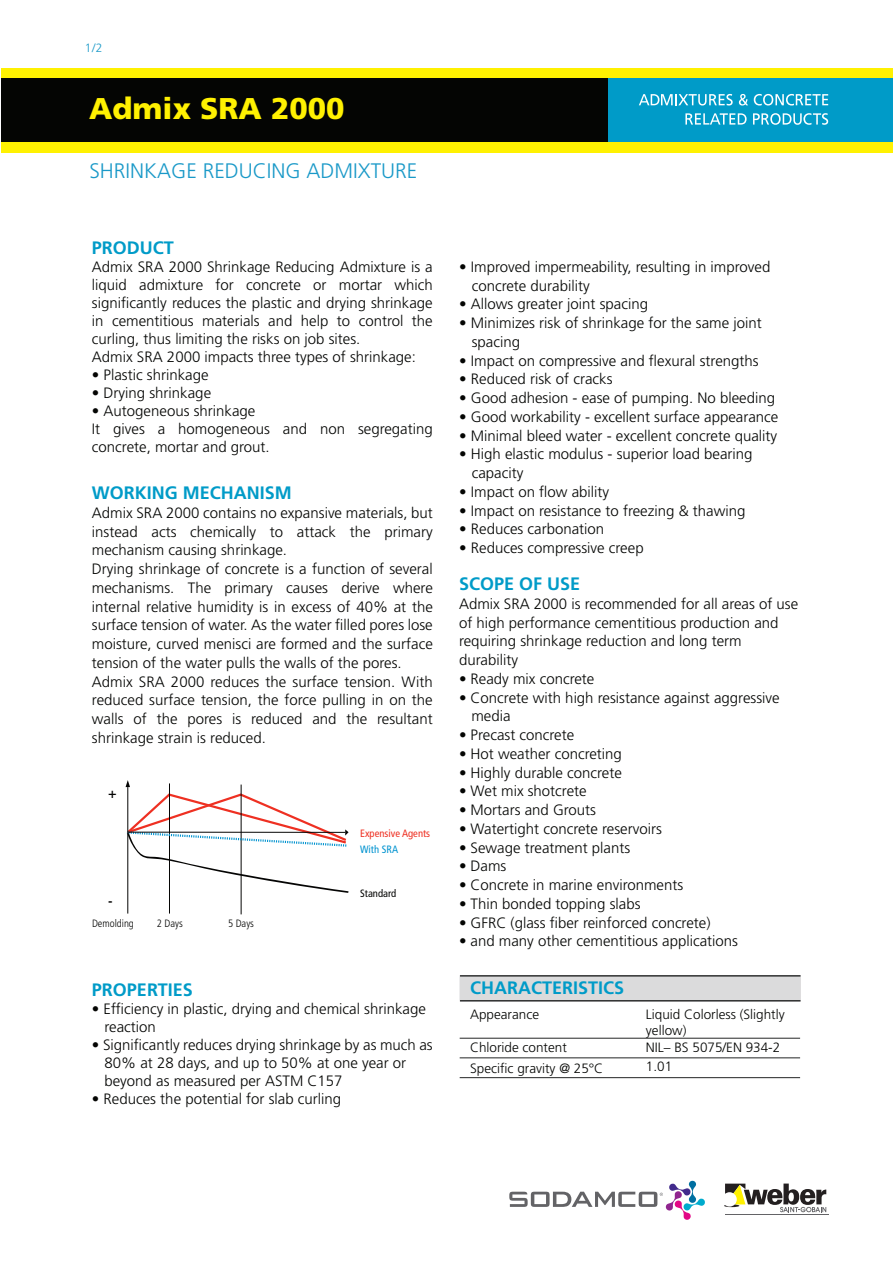
<style>
.page{position:relative;width:893px;height:1263px;background:#fff}
.page>*{position:absolute;margin:0;border:0;box-sizing:border-box;transform-origin:0 0}
.t1{font:900 30px "Frutiger LT Std";color:#fff101}
.t2{font:300 21px "Frutiger LT Std";color:#1a99c8}
.t3{font:700 18px "Frutiger LT Std";color:#009bc8}
.t4{font:300 15px/18.8px "Frutiger LT Std";color:#040503}
.t5{font:700 condensed 14.25px "Frutiger LT Std";color:#050504}
.t6{font:300 13.5px/16.2px "Frutiger LT Std";color:#040503}
.t7{font:300 12px "Frutiger LT Std";color:#1a99c8}
.t8{font:300 condensed 10.65px "Frutiger LT Std";color:#050504}
.t9{font:condensed 10.65px "Frutiger LT Std";color:#ee3022}
.t10{font:condensed 10.65px "Frutiger LT Std";color:#050504}
.t11{font:condensed 10.65px "Frutiger LT Std";color:#0093d0}
</style>
<div class="page">
<hr style="left:725px;top:1214px;width:103px;height:1px;background:#636366">
<svg style="left:725px;top:1183px;width:101px;height:29px"></svg>
<hr style="left:724px;top:1204px;width:15px;height:3px;background:#231f20;border-radius:50%">
<div style="left:722px;top:1192px;width:15px;height:14px;background:#fff;border-radius:50%"></div>
<svg style="left:509px;top:1180px;width:196px;height:40px"></svg>
<div style="left:459px;top:975px;width:342px;height:26px;background:#dbdbdc;border:2px solid #717074"></div>
<hr style="left:460px;top:1000px;width:340px;height:1px;background:#313232">
<hr style="left:460px;top:975px;width:340px;height:1px;background:#313232">
<hr style="left:460px;top:1057px;width:340px;height:1px;background:#313232">
<hr style="left:460px;top:1077px;width:340px;height:1px;background:#313232">
<hr style="left:460px;top:1038px;width:340px;height:1px;background:#313232">
<hr style="left:169px;top:783px;width:1px;height:130px;background:#050504">
<hr style="left:241px;top:784px;width:1px;height:130px;background:#050504">
<svg style="left:125px;top:780px;width:224px;height:113px"></svg>
<hr style="left:128px;top:787px;width:1px;height:126px;background:#050504">
<div style="left:1px;top:68px;width:892px;height:85px;background:#fff101"></div>
<div style="left:1px;top:78px;width:892px;height:64px;background:#040503"></div>
<div style="left:608px;top:78px;width:285px;height:64px;background:#009bc8"></div>
<svg style="left:639px;top:94px;width:94px;height:12px"></svg>
<svg style="left:739px;top:94px;width:9px;height:12px"></svg>
<svg style="left:685px;top:113px;width:62px;height:12px"></svg>
<svg style="left:754px;top:94px;width:74px;height:12px"></svg>
<svg style="left:753px;top:113px;width:75px;height:12px"></svg>
<p class="t7" style="left:85px;top:41px;width:19px">1/2</p>
<p class="t1" style="left:89px;top:90px;width:257px">Admix SRA 2000</p>
<p class="t2" style="left:89px;top:159px;width:329px">SHRINKAGE REDUCING ADMIXTURE</p>
<p class="t3" style="left:92px;top:237px;width:84px">PRODUCT</p>
<p class="t4" style="left:92px;top:258px;width:342px;line-height:18px">Admix SRA 2000 Shrinkage Reducing Admixture is a liquid admixture for concrete or mortar which significantly reduces the plastic and drying shrinkage in cementitious materials and help to control the curling, thus limiting the risks on job sites.<br>Admix SRA 2000 impacts three types of shrinkage:</p>
<p class="t4" style="left:92px;top:366px;width:118px">• Plastic shrinkage</p>
<p class="t4" style="left:92px;top:384px;width:121px">• Drying shrinkage</p>
<p class="t4" style="left:92px;top:402px;width:342px;line-height:18px">• Autogeneous shrinkage<br>It gives a homogeneous and non segregating concrete, mortar and grout.</p>
<p class="t3" style="left:92px;top:482px;width:201px">WORKING MECHANISM</p>
<p class="t4" style="left:92px;top:503px;width:342px">Admix SRA 2000 contains no expansive materials, but instead acts chemically to attack the primary mechanism causing shrinkage.<br>Drying shrinkage of concrete is a function of several mechanisms. The primary causes derive where internal relative humidity is in excess of 40% at the surface tension of water. As the water filled pores lose moisture, curved menisci are formed and the surface tension of the water pulls the walls of the pores.<br>Admix SRA 2000 reduces the surface tension. With reduced surface tension, the force pulling in on the walls of the pores is reduced and the resultant shrinkage strain is reduced.</p>
<p class="t5" style="left:108px;top:785px;width:10px">+</p>
<p class="t5" style="left:108px;top:892px;width:6px">-</p>
<p class="t8" style="left:92px;top:917px;width:43px">Demolding</p>
<p class="t8" style="left:157px;top:917px;width:27px">2 Days</p>
<p class="t8" style="left:228px;top:917px;width:27px">5 Days</p>
<p class="t9" style="left:360px;top:827px;width:72px">Expensive Agents</p>
<p class="t11" style="left:360px;top:843px;width:39px">With SRA</p>
<p class="t10" style="left:360px;top:887px;width:38px">Standard</p>
<p class="t3" style="left:92px;top:979px;width:102px">PROPERTIES</p>
<p class="t4" style="left:104px;top:1000px;width:323px;line-height:18px;text-indent:-13px">• Efficiency in plastic, drying and chemical shrinkage reaction</p>
<p class="t4" style="left:104px;top:1036px;width:330px;line-height:18px;text-indent:-13px">• Significantly reduces drying shrinkage by as much as<br>80% at 28 days, and up to 50% at one year or beyond as measured per ASTM C157</p>
<p class="t4" style="left:92px;top:1089px;width:251px">• Reduces the potential for slab curling</p>
<p class="t4" style="left:472px;top:258px;width:300px;text-indent:-13px">• Improved impermeability, resulting in improved concrete durability</p>
<p class="t4" style="left:459px;top:295px;width:190px">• Allows greater joint spacing</p>
<p class="t4" style="left:472px;top:314px;width:292px;text-indent:-13px">• Minimizes risk of shrinkage for the same joint spacing</p>
<p class="t4" style="left:459px;top:351px;width:301px">• Impact on compressive and flexural strengths</p>
<p class="t4" style="left:459px;top:370px;width:155px">• Reduced risk of cracks</p>
<p class="t4" style="left:459px;top:389px;width:317px">• Good adhesion - ease of pumping. No bleeding</p>
<p class="t4" style="left:459px;top:408px;width:321px">• Good workability - excellent surface appearance</p>
<p class="t4" style="left:459px;top:426px;width:320px">• Minimal bleed water - excellent concrete quality</p>
<p class="t4" style="left:472px;top:445px;width:282px;text-indent:-13px">• High elastic modulus - superior load bearing capacity</p>
<p class="t4" style="left:459px;top:483px;width:152px">• Impact on flow ability</p>
<p class="t4" style="left:459px;top:501px;width:288px">• Impact on resistance to freezing &amp; thawing</p>
<p class="t4" style="left:459px;top:520px;width:147px">• Reduces carbonation</p>
<p class="t4" style="left:459px;top:539px;width:186px">• Reduces compressive creep</p>
<p class="t3" style="left:459px;top:573px;width:123px">SCOPE OF USE</p>
<p class="t4" style="left:459px;top:594px;width:341px">Admix SRA 2000 is recommended for all areas of use of high performance cementitious production and requiring shrinkage reduction and long term durability</p>
<p class="t4" style="left:459px;top:669px;width:137px">• Ready mix concrete</p>
<p class="t4" style="left:471px;top:688px;width:310px;text-indent:-12px">• Concrete with high resistance against aggressive media</p>
<p class="t4" style="left:459px;top:726px;width:117px">• Precast concrete</p>
<p class="t4" style="left:459px;top:744px;width:164px">• Hot weather concreting</p>
<p class="t4" style="left:459px;top:763px;width:164px">• Highly durable concrete</p>
<p class="t4" style="left:459px;top:782px;width:129px">• Wet mix shotcrete</p>
<p class="t4" style="left:459px;top:801px;width:139px">• Mortars and Grouts</p>
<p class="t4" style="left:459px;top:819px;width:204px">• Watertight concrete reservoirs</p>
<p class="t4" style="left:459px;top:838px;width:173px">• Sewage treatment plants</p>
<p class="t4" style="left:459px;top:857px;width:49px">• Dams</p>
<p class="t4" style="left:459px;top:876px;width:226px">• Concrete in marine environments</p>
<p class="t4" style="left:459px;top:894px;width:183px">• Thin bonded topping slabs</p>
<p class="t4" style="left:459px;top:913px;width:253px">• GFRC (glass fiber reinforced concrete)</p>
<p class="t4" style="left:459px;top:932px;width:280px">• and many other cementitious applications</p>
<p class="t3" style="left:470px;top:977px;width:156px">CHARACTERISTICS</p>
<p class="t6" style="left:470px;top:1006px;width:71px">Appearance</p>
<p class="t6" style="left:470px;top:1036px;width:135px;line-height:21px">Chloride content<br>Specific gravity @ 25°C</p>
<p class="t6" style="left:646px;top:1006px;width:140px">Liquid Colorless (Slightly yellow)<br>NIL– BS 5075/EN 934-2</p>
<p class="t6" style="left:646px;top:1058px;width:28px">1.01</p>
</div>
